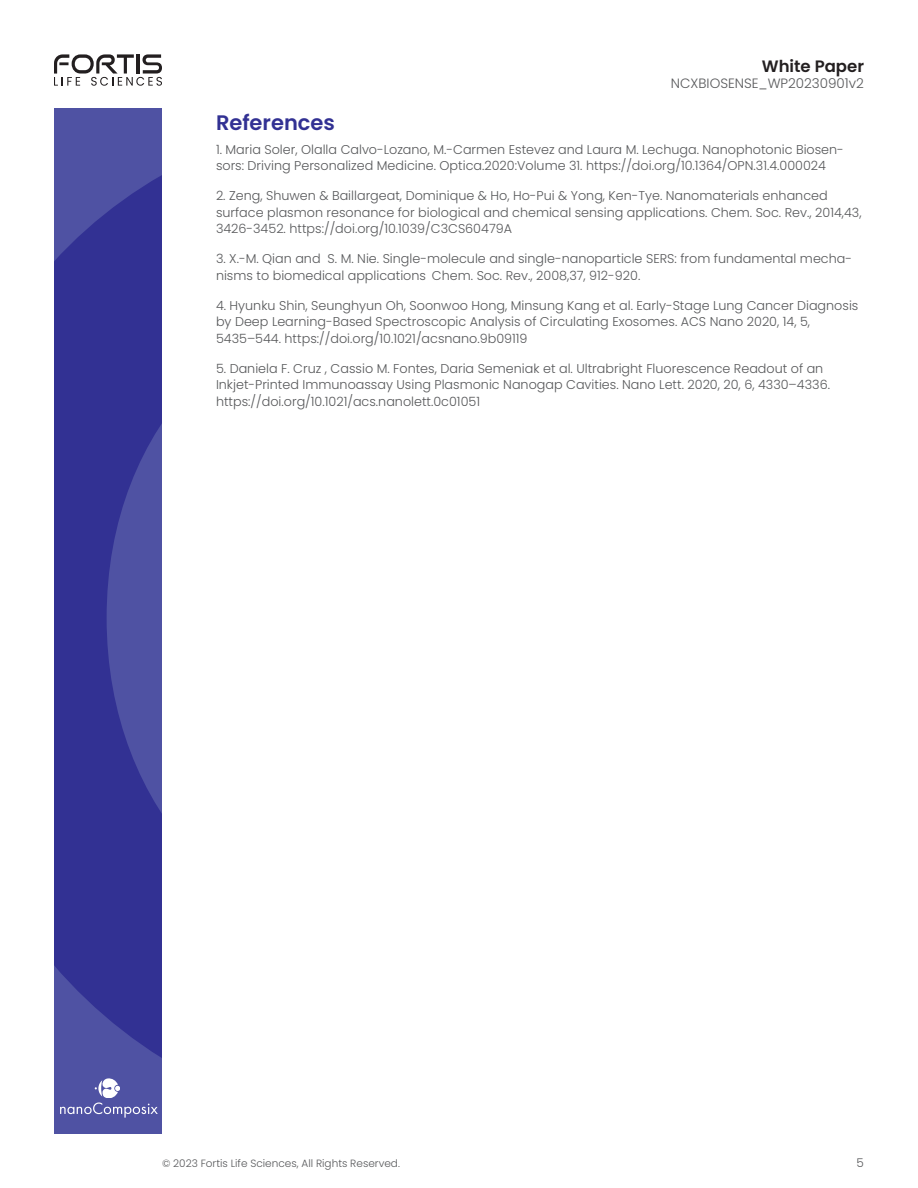
<style>
.page{position:relative;width:918px;height:1188px;background:#fff}
.page>*{position:absolute;margin:0;border:0;box-sizing:border-box;transform-origin:0 0}
.Heading_1___Pair_w__color{font:600 21px "Poppins";color:#323193}
.t1{font:600 16.5px "Poppins";color:#231f20}
.t2{font:300 13.5px "Poppins";color:#57585a}
.t3{font:300 12.75px/16.5px "Poppins";color:#57585a}
.t4{font:300 12px "Poppins";color:#57585a}
.t5{font:300 10.5px "Poppins";color:#57585a}
</style>
<div class="page">
<svg style="left:54px;top:54px;width:108px;height:32px"></svg>
<svg style="left:54px;top:108px;width:108px;height:1024px;background:#3b3b98"></svg>
<svg style="left:60px;top:1078px;width:98px;height:40px;background:#676aaf"></svg>
<p class="t1" style="left:762px;top:56px;width:104px">White Paper</p>
<p class="t2" style="left:671px;top:76px;width:195px">NCXBIOSENSE_WP20230901v2</p>
<p class="Heading_1___Pair_w__color" style="left:216px;top:111px;width:120px">References</p>
<p class="t3" style="left:216px;top:141px;width:629px">1. Maria Soler, Olalla Calvo-Lozano, M.-Carmen Estevez and Laura M. Lechuga. Nanophotonic Biosen-</p>
<p class="t3" style="left:216px;top:158px;width:612px">sors: Driving Personalized Medicine. Optica.2020:Volume 31. https://doi.org/10.1364/OPN.31.4.000024</p>
<p class="t3" style="left:216px;top:188px;width:613px">2. Zeng, Shuwen &amp; Baillargeat, Dominique &amp; Ho, Ho-Pui &amp; Yong, Ken-Tye. Nanomaterials enhanced</p>
<p class="t3" style="left:216px;top:204px;width:647px">surface plasmon resonance for biological and chemical sensing applications. Chem. Soc. Rev., 2014,43,<br>3426-3452. https://doi.org/10.1039/C3CS60479A</p>
<p class="t3" style="left:216px;top:251px;width:638px">3. X.-M. Qian and S. M. Nie. Single-molecule and single-nanoparticle SERS: from fundamental mecha-</p>
<p class="t3" style="left:216px;top:267px;width:426px">nisms to biomedical applications Chem. Soc. Rev., 2008,37, 912-920.</p>
<p class="t3" style="left:216px;top:297px;width:644px">4. Hyunku Shin, Seunghyun Oh, Soonwoo Hong, Minsung Kang et al. Early-Stage Lung Cancer Diagnosis</p>
<p class="t3" style="left:216px;top:314px;width:596px">by Deep Learning-Based Spectroscopic Analysis of Circulating Exosomes. ACS Nano 2020, 14, 5,<br>5435–544. https://doi.org/10.1021/acsnano.9b09119</p>
<p class="t3" style="left:216px;top:360px;width:609px">5. Daniela F. Cruz , Cassio M. Fontes, Daria Semeniak et al. Ultrabright Fluorescence Readout of an</p>
<p class="t3" style="left:216px;top:377px;width:616px">Inkjet-Printed Immunoassay Using Plasmonic Nanogap Cavities. Nano Lett. 2020, 20, 6, 4330–4336. https://doi.org/10.1021/acs.nanolett.0c01051</p>
<p class="t5" style="left:162px;top:1157px;width:239px">© 2023 Fortis Life Sciences, All Rights Reserved.</p>
<p class="t4" style="left:857px;top:1156px;width:9px">5</p>
</div>
